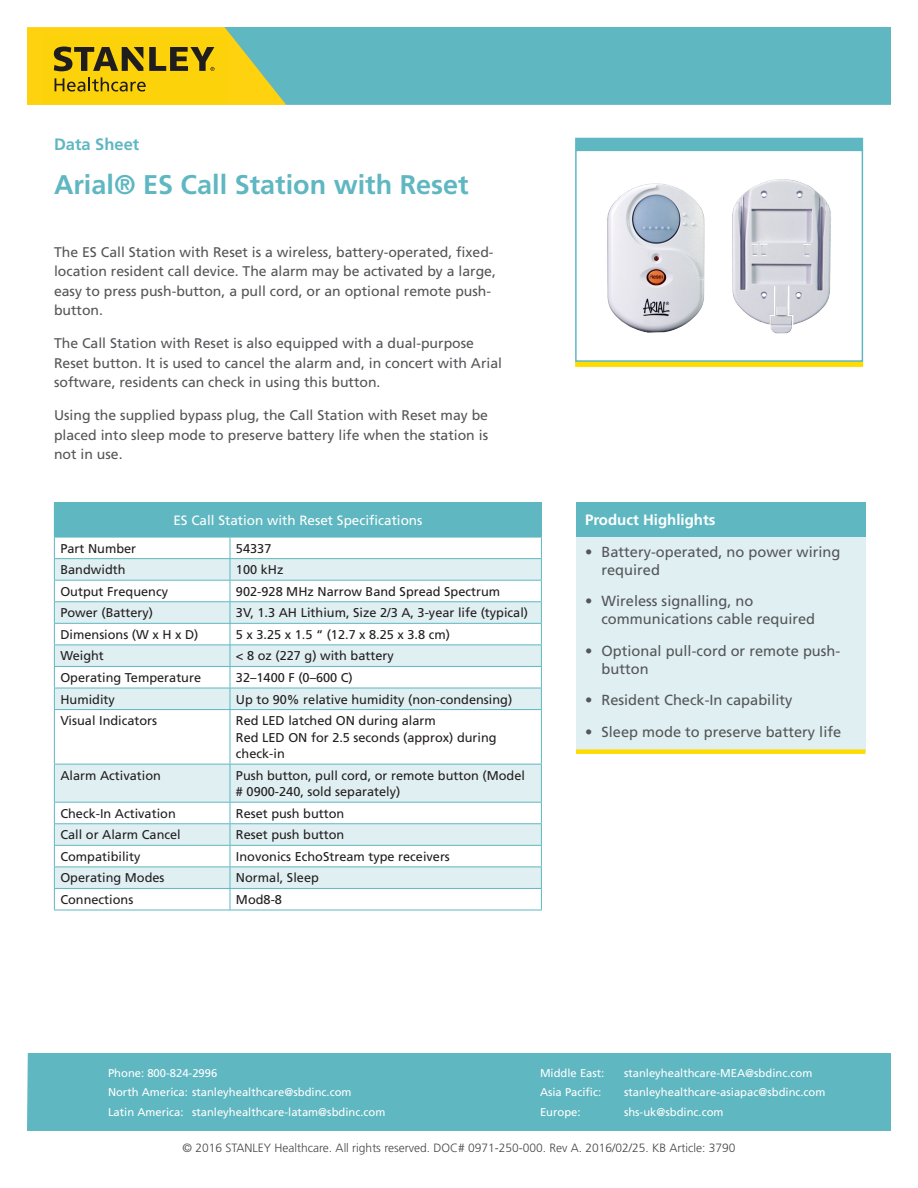
<style>
.page{position:relative;width:918px;height:1188px;background:#fff}
.page>*{position:absolute;margin:0;border:0;box-sizing:border-box;transform-origin:0 0}
.t1{font:700 27px "Frutiger";color:#5fb7c1}
.HeadLev2{font:700 16.5px "Frutiger";color:#5fb7c1}
.TableWhiteHead{font:700 15px "Frutiger";color:#fff}
.t2{font:14.7px/18px "Frutiger";color:#555659}
.Body{font:14.1px/19.5px "Frutiger";color:#555659}
.Table_title{font:13.5px "Frutiger";color:#fff}
.Table_body{font:12.75px/16.5px "Frutiger";color:#231f20}
.DocNumberLine{font:300 12px "Frutiger";color:#454647}
.BodyContact{font:11.25px "Frutiger";color:#fff}
</style>
<div class="page">
<div style="left:54px;top:503px;width:487px;height:34px;background:#5fb7c1"></div>
<svg style="left:55px;top:559px;width:486px;height:329px;fill:#e0eff2"></svg>
<svg style="left:55px;top:581px;width:175px;height:329px"></svg>
<hr style="left:54px;top:502px;width:176px;height:1px;background:#5fb7c1">
<hr style="left:230px;top:502px;width:312px;height:1px;background:#5fb7c1">
<hr style="left:541px;top:503px;width:1px;height:34px;background:#5fb7c1">
<hr style="left:54px;top:537px;width:176px;height:1px;background:#5fb7c1">
<hr style="left:230px;top:537px;width:312px;height:1px;background:#5fb7c1">
<hr style="left:54px;top:558px;width:176px;height:1px;background:#5fb7c1">
<hr style="left:230px;top:558px;width:312px;height:1px;background:#5fb7c1">
<hr style="left:54px;top:580px;width:176px;height:1px;background:#5fb7c1">
<hr style="left:230px;top:580px;width:312px;height:1px;background:#5fb7c1">
<hr style="left:54px;top:601px;width:176px;height:1px;background:#5fb7c1">
<hr style="left:230px;top:601px;width:312px;height:1px;background:#5fb7c1">
<hr style="left:230px;top:623px;width:312px;height:1px;background:#5fb7c1">
<hr style="left:230px;top:645px;width:312px;height:1px;background:#5fb7c1">
<hr style="left:54px;top:666px;width:176px;height:1px;background:#5fb7c1">
<hr style="left:230px;top:666px;width:312px;height:1px;background:#5fb7c1">
<hr style="left:54px;top:688px;width:176px;height:1px;background:#5fb7c1">
<hr style="left:230px;top:688px;width:312px;height:1px;background:#5fb7c1">
<svg style="left:541px;top:537px;width:1px;height:172px"></svg>
<hr style="left:54px;top:709px;width:176px;height:1px;background:#5fb7c1">
<hr style="left:54px;top:710px;width:1px;height:54px;background:#5fb7c1">
<hr style="left:230px;top:709px;width:312px;height:1px;background:#5fb7c1">
<hr style="left:230px;top:710px;width:1px;height:54px;background:#5fb7c1">
<hr style="left:541px;top:710px;width:1px;height:54px;background:#5fb7c1">
<hr style="left:54px;top:764px;width:176px;height:1px;background:#5fb7c1">
<hr style="left:54px;top:765px;width:1px;height:37px;background:#5fb7c1">
<hr style="left:230px;top:764px;width:312px;height:1px;background:#5fb7c1">
<hr style="left:230px;top:765px;width:1px;height:37px;background:#5fb7c1">
<hr style="left:541px;top:765px;width:1px;height:37px;background:#5fb7c1">
<hr style="left:54px;top:802px;width:176px;height:1px;background:#5fb7c1">
<hr style="left:230px;top:802px;width:312px;height:1px;background:#5fb7c1">
<hr style="left:54px;top:823px;width:176px;height:1px;background:#5fb7c1">
<hr style="left:230px;top:823px;width:312px;height:1px;background:#5fb7c1">
<hr style="left:54px;top:845px;width:176px;height:1px;background:#5fb7c1">
<hr style="left:230px;top:845px;width:312px;height:1px;background:#5fb7c1">
<hr style="left:54px;top:867px;width:176px;height:1px;background:#5fb7c1">
<hr style="left:230px;top:867px;width:312px;height:1px;background:#5fb7c1">
<hr style="left:54px;top:888px;width:176px;height:1px;background:#5fb7c1">
<svg style="left:54px;top:803px;width:1px;height:107px"></svg>
<hr style="left:230px;top:888px;width:312px;height:1px;background:#5fb7c1">
<svg style="left:230px;top:803px;width:1px;height:107px"></svg>
<svg style="left:541px;top:803px;width:1px;height:107px"></svg>
<hr style="left:54px;top:910px;width:176px;height:1px;background:#5fb7c1">
<hr style="left:230px;top:910px;width:312px;height:1px;background:#5fb7c1">
<hr style="left:54px;top:623px;width:176px;height:1px;background:#5fb7c1">
<hr style="left:54px;top:645px;width:176px;height:1px;background:#5fb7c1">
<svg style="left:54px;top:537px;width:1px;height:172px"></svg>
<svg style="left:230px;top:537px;width:1px;height:172px"></svg>
<div style="left:576px;top:502px;width:290px;height:35px;background:#5fb7c1"></div>
<div style="left:576px;top:537px;width:290px;height:215px;background:#e0eff2"></div>
<div style="left:576px;top:749px;width:290px;height:5px;background:#ffdc01"></div>
<div style="left:575px;top:138px;width:288px;height:12px;background:#5fb7c1"></div>
<div style="left:575px;top:361px;width:288px;height:6px;background:#ffdc01"></div>
<img style="left:607px;top:179px;width:224px;height:155px">
<div style="left:575px;top:150px;width:288px;height:212px;border:2px solid #5fb7c1"></div>
<div style="left:27px;top:1053px;width:864px;height:78px;background:#5fb7c1"></div>
<div style="left:286px;top:27px;width:605px;height:78px;background:#5fb7c1"></div>
<svg style="left:27px;top:27px;width:259px;height:78px;background:#d0ba23"></svg>
<p class="HeadLev2" style="left:54px;top:135px;width:87px">Data Sheet</p>
<p class="t1" style="left:54px;top:169px;width:416px">Arial® ES Call Station with Reset</p>
<p class="Body" style="left:54px;top:242px;width:443px">The ES Call Station with Reset is a wireless, battery-operated, fixed&shy;location resident call device. The alarm may be activated by a large, easy to press push-button, a pull cord, or an optional remote push&shy;button.</p>
<p class="Body" style="left:54px;top:333px;width:450px">The Call Station with Reset is also equipped with a dual-purpose<br>Reset button. It is used to cancel the alarm and, in concert with Arial software, residents can check in using this button.</p>
<p class="Body" style="left:54px;top:405px;width:436px;text-align:justify">Using the supplied bypass plug, the Call Station with Reset may be placed into sleep mode to preserve battery life when the station is not in use.</p>
<p class="Table_title" style="left:173px;top:512px;width:251px">ES Call Station with Reset Specifications</p>
<p class="Table_body" style="left:60px;top:540px;width:77px">Part Number</p>
<p class="Table_body" style="left:236px;top:540px;width:37px">54337</p>
<p class="Table_body" style="left:60px;top:562px;width:67px">Bandwidth</p>
<p class="Table_body" style="left:236px;top:562px;width:49px">100 kHz</p>
<p class="Table_body" style="left:60px;top:583px;width:109px">Output Frequency</p>
<p class="Table_body" style="left:236px;top:583px;width:266px">902-928 MHz Narrow Band Spread Spectrum</p>
<p class="Table_body" style="left:60px;top:605px;width:94px">Power (Battery)</p>
<p class="Table_body" style="left:236px;top:605px;width:294px">3V, 1.3 AH Lithium, Size 2/3 A, 3-year life (typical)</p>
<p class="Table_body" style="left:60px;top:626px;width:140px">Dimensions (W x H x D)</p>
<p class="Table_body" style="left:236px;top:626px;width:216px">5 x 3.25 x 1.5 “ (12.7 x 8.25 x 3.8 cm)</p>
<p class="Table_body" style="left:60px;top:648px;width:45px">Weight</p>
<p class="Table_body" style="left:236px;top:648px;width:159px">&lt; 8 oz (227 g) with battery</p>
<p class="Table_body" style="left:60px;top:669px;width:142px">Operating Temperature</p>
<p class="Table_body" style="left:236px;top:669px;width:118px">32–1400 F (0–600 C)</p>
<p class="Table_body" style="left:60px;top:691px;width:56px">Humidity</p>
<p class="Table_body" style="left:236px;top:691px;width:278px">Up to 90% relative humidity (non-condensing)</p>
<p class="Table_body" style="left:60px;top:713px;width:98px">Visual Indicators</p>
<p class="Table_body" style="left:236px;top:713px;width:201px">Red LED latched ON during alarm</p>
<p class="Table_body" style="left:236px;top:729px;width:262px">Red LED ON for 2.5 seconds (approx) during check-in</p>
<p class="Table_body" style="left:60px;top:767px;width:102px">Alarm Activation</p>
<p class="Table_body" style="left:236px;top:767px;width:291px">Push button, pull cord, or remote button (Model # 0900-240, sold separately)</p>
<p class="Table_body" style="left:60px;top:805px;width:117px">Check-In Activation</p>
<p class="Table_body" style="left:236px;top:805px;width:110px">Reset push button</p>
<p class="Table_body" style="left:60px;top:827px;width:122px">Call or Alarm Cancel</p>
<p class="Table_body" style="left:236px;top:827px;width:110px">Reset push button</p>
<p class="Table_body" style="left:60px;top:848px;width:82px">Compatibility</p>
<p class="Table_body" style="left:236px;top:848px;width:215px">Inovonics EchoStream type receivers</p>
<p class="Table_body" style="left:60px;top:870px;width:106px">Operating Modes</p>
<p class="Table_body" style="left:236px;top:870px;width:84px">Normal, Sleep</p>
<p class="Table_body" style="left:60px;top:891px;width:74px">Connections</p>
<p class="Table_body" style="left:236px;top:891px;width:48px">Mod8-8</p>
<p class="TableWhiteHead" style="left:585px;top:511px;width:132px">Product Highlights</p>
<p class="t2" style="left:602px;top:543px;width:240px;text-indent:-16px">• Battery-operated, no power wiring required</p>
<p class="t2" style="left:602px;top:592px;width:215px;text-indent:-16px">• Wireless signalling, no communications cable required</p>
<p class="t2" style="left:602px;top:642px;width:240px;text-indent:-16px">• Optional pull-cord or remote push&shy;button</p>
<p class="t2" style="left:585px;top:691px;width:209px">• Resident Check-In capability</p>
<p class="t2" style="left:585px;top:723px;width:258px">• Sleep mode to preserve battery life</p>
<p class="BodyContact" style="left:108px;top:1066px;width:111px">Phone: 800-824-2996</p>
<p class="BodyContact" style="left:108px;top:1086px;width:245px">North America: stanleyhealthcare@sbdinc.com</p>
<p class="BodyContact" style="left:108px;top:1105px;width:279px">Latin America: stanleyhealthcare-latam@sbdinc.com</p>
<p class="BodyContact" style="left:540px;top:1066px;width:66px">Middle East:</p>
<p class="BodyContact" style="left:624px;top:1066px;width:190px">stanleyhealthcare-MEA@sbdinc.com</p>
<p class="BodyContact" style="left:540px;top:1086px;width:63px">Asia Pacific:</p>
<p class="BodyContact" style="left:624px;top:1086px;width:203px">stanleyhealthcare-asiapac@sbdinc.com</p>
<p class="BodyContact" style="left:540px;top:1105px;width:42px">Europe:</p>
<p class="BodyContact" style="left:624px;top:1105px;width:101px">shs-uk@sbdinc.com</p>
<p class="DocNumberLine" style="left:182px;top:1141px;width:555px">© 2016 STANLEY Healthcare. All rights reserved. DOC# 0971-250-000. Rev A. 2016/02/25. KB Article: 3790</p>
</div>
